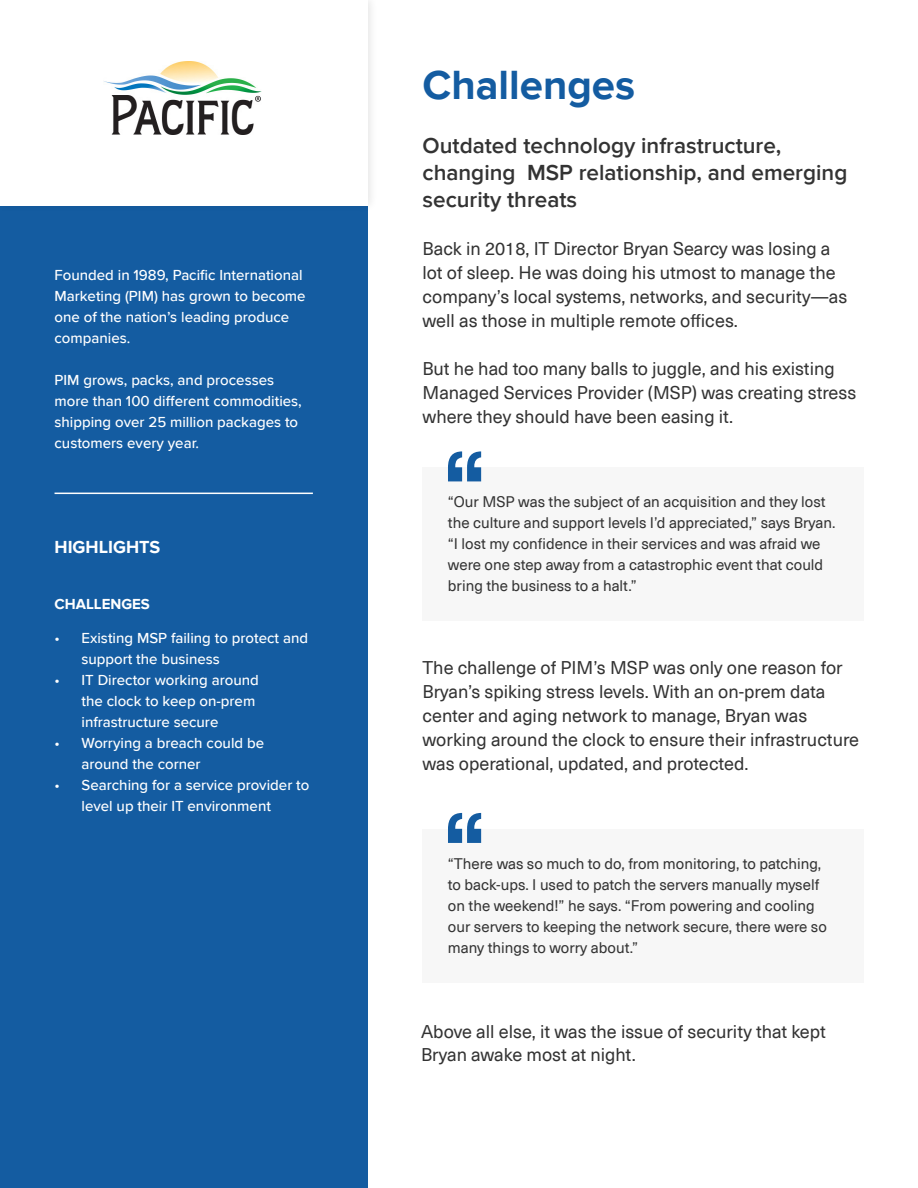
<style>
.page{position:relative;width:918px;height:1188px;background:#fff}
.page>*{position:absolute;margin:0;border:0;box-sizing:border-box;transform-origin:0 0}
.t1{font:700 42px "Proxima Nova";color:#145ca1}
.t2{font:600 22.5px/27px "Proxima Nova";color:#333}
.t3{font:18px/24px "Neue Haas Unica Pro";color:#333}
.t4{font:700 18px "Proxima Nova";color:#fff}
.t5{font:15px/21px "Neue Haas Unica Pro";color:#333}
.t6{font:500 15px/21px "Proxima Nova";color:#fff}
.t7{font:700 15px "Proxima Nova";color:#fff}
</style>
<div class="page">
<div style="left:0;top:205px;width:367px;height:983px;background:#145ca1"></div>
<div style="left:0;top:0;width:378px;height:214px;background:#000;opacity:.1"></div>
<div style="left:0;top:0;width:367px;height:205px;background:#fff"></div>
<img style="left:103px;top:62px;width:158px;height:73px">
<hr style="left:55px;top:493px;width:258px;height:1px;background:#fff">
<div style="left:423px;top:467px;width:441px;height:154px;background:#f7f7f7"></div>
<div style="left:423px;top:829px;width:441px;height:153px;background:#f7f7f7"></div>
<svg style="left:448px;top:451px;width:33px;height:30px"></svg>
<svg style="left:448px;top:813px;width:33px;height:30px"></svg>
<p class="t6" style="left:55px;top:265px;width:253px">Founded in 1989, Pacific International<br>Marketing (PIM) has grown to become one of the nation’s leading produce companies.</p>
<p class="t6" style="left:55px;top:370px;width:249px">PIM grows, packs, and processes more than 100 different commodities, shipping over 25 million packages to customers every year.</p>
<p class="t4" style="left:55px;top:537px;width:107px">HIGHLIGHTS</p>
<p class="t7" style="left:55px;top:595px;width:97px">CHALLENGES</p>
<p class="t6" style="left:82px;top:628px;width:228px;text-indent:-27px">• Existing MSP failing to protect and support the business</p>
<p class="t6" style="left:82px;top:670px;width:179px;text-indent:-27px">• IT Director working around the clock to keep on-prem infrastructure secure</p>
<p class="t6" style="left:82px;top:733px;width:184px;text-indent:-27px">• Worrying a breach could be around the corner</p>
<p class="t6" style="left:82px;top:775px;width:229px;text-indent:-27px">• Searching for a service provider to level up their IT environment</p>
<h1 class="t1" style="left:423px;top:61px;width:214px">Challenges</h1>
<p class="t2" style="left:423px;top:133px;width:426px">Outdated technology infrastructure, changing MSP relationship, and emerging security threats</p>
<p class="t3" style="left:423px;top:237px;width:426px">Back in 2018, IT Director Bryan Searcy was losing a lot of sleep. He was doing his utmost to manage the company’s local systems, networks, and security—as well as those in multiple remote offices.</p>
<p class="t3" style="left:423px;top:357px;width:435px">But he had too many balls to juggle, and his existing<br>Managed Services Provider (MSP) was creating stress where they should have been easing it.</p>
<p class="t5" style="left:448px;top:492px;width:389px">“Our MSP was the subject of an acquisition and they lost the culture and support levels I’d appreciated,” says Bryan. “I lost my confidence in their services and was afraid we were one step away from a catastrophic event that could bring the business to a halt.”</p>
<p class="t3" style="left:423px;top:656px;width:438px">The challenge of PIM’s MSP was only one reason for Bryan’s spiking stress levels. With an on-prem data center and aging network to manage, Bryan was working around the clock to ensure their infrastructure was operational, updated, and protected.</p>
<p class="t5" style="left:448px;top:853px;width:380px">“There was so much to do, from monitoring, to patching, to back-ups. I used to patch the servers manually myself on the weekend!” he says. “From powering and cooling our servers to keeping the network secure, there were so many things to worry about.”</p>
<p class="t3" style="left:421px;top:1020px;width:406px;line-height:23.2px">Above all else, it was the issue of security that kept<br>Bryan awake most at night.</p>
</div>
